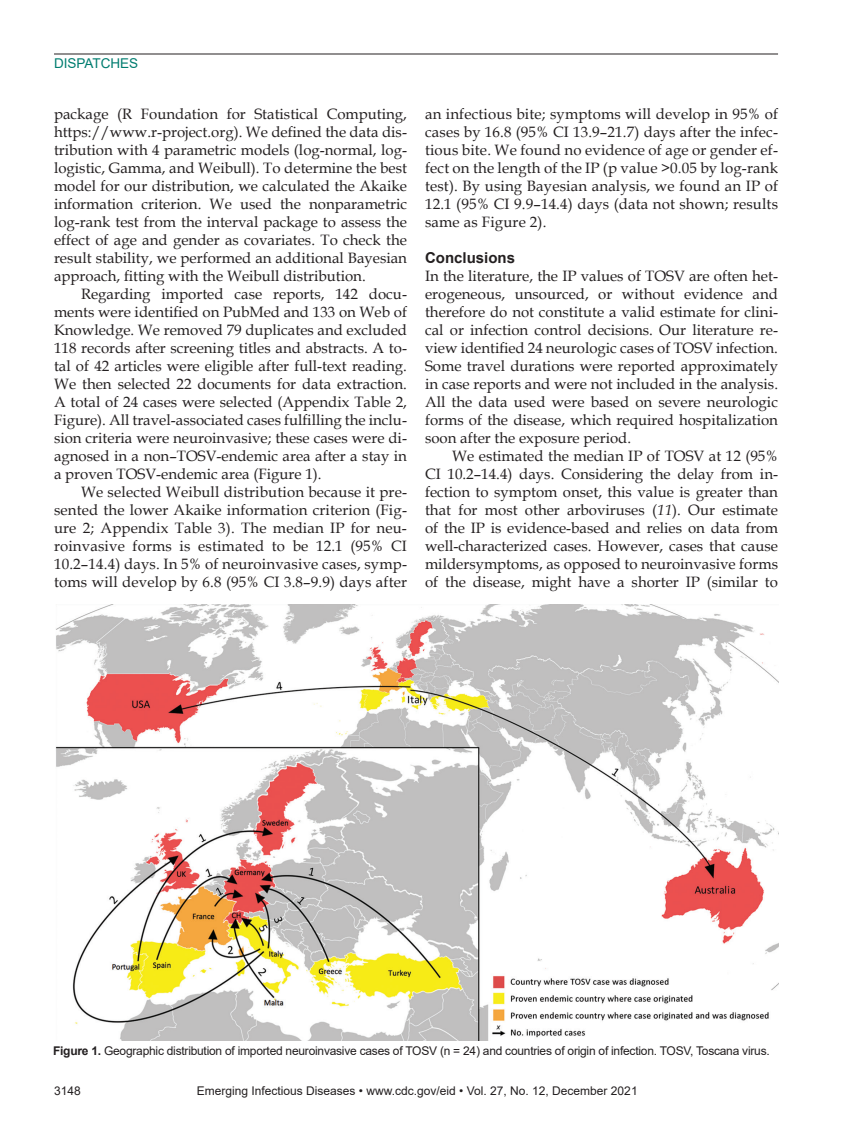
<style>
.page{position:relative;width:851px;height:1134px;background:#fff}
.page>*{position:absolute;margin:0;border:0;box-sizing:border-box;transform-origin:0 0}
.t1{font:15px/18px "Book Antiqua";color:#231f20;text-align:justify}
.t2{font:700 15px "Arial";color:#231f20}
.t3{font:13.5px "Arial";color:#007d70}
.t4{font:12px "Arial";letter-spacing:-.02em;color:#231f20}
.t5{font:12px "Arial";color:#231f20}
.s1{font-style:italic}
.s2{font-weight:700}
</style>
<div class="page">
<hr style="left:54px;top:54px;width:724px;height:1px;background:#231f20">
<img style="left:55px;top:605px;width:723px;height:436px">
<p class="t3" style="left:54px;top:54px;width:86px">DISPATCHES</p>
<p class="t1" style="left:54px;top:104px;width:354px">package (R Foundation for Statistical Computing, https://www.r-project.org). We defined the data dis&shy;tribution with 4 parametric models (log-normal, log&shy;logistic, Gamma, and Weibull). To determine the best model for our distribution, we calculated the Akaike information criterion. We used the nonparametric log-rank test from the interval package to assess the effect of age and gender as covariates. To check the result stability, we performed an additional Bayesian approach, fitting with the Weibull distribution.</p>
<p class="t1" style="left:54px;top:284px;width:354px;text-indent:27px">Regarding imported case reports, 142 docu&shy;ments were identified on PubMed and 133 on Web of Knowledge. We removed 79 duplicates and excluded 118 records after screening titles and abstracts. A to&shy;tal of 42 articles were eligible after full-text reading.<br>We then selected 22 documents for data extraction.<br>A total of 24 cases were selected (Appendix Table 2, Figure). All travel-associated cases fulfilling the inclu&shy;sion criteria were neuroinvasive; these cases were di&shy;agnosed in a non–TOSV-endemic area after a stay in a proven TOSV-endemic area (Figure 1).</p>
<p class="t1" style="left:54px;top:482px;width:354px;text-indent:27px">We selected Weibull distribution because it pre&shy;sented the lower Akaike information criterion (Fig&shy;ure 2; Appendix Table 3). The median IP for neu&shy;roinvasive forms is estimated to be 12.1 (95% CI 10.2–14.4) days. In 5% of neuroinvasive cases, symp&shy;toms will develop by 6.8 (95% CI 3.8–9.9) days after</p>
<p class="t1" style="left:425px;top:104px;width:354px">an infectious bite; symptoms will develop in 95% of cases by 16.8 (95% CI 13.9–21.7) days after the infec&shy;tious bite. We found no evidence of age or gender ef&shy;fect on the length of the IP (p value &gt;0.05 by log-rank test). By using Bayesian analysis, we found an IP of 12.1 (95% CI 9.9–14.4) days (data not shown; results same as Figure 2).</p>
<p class="t2" style="left:425px;top:247px;width:92px">Conclusions</p>
<p class="t1" style="left:425px;top:266px;width:354px">In the literature, the IP values of TOSV are often het&shy;erogeneous, unsourced, or without evidence and therefore do not constitute a valid estimate for clini&shy;cal or infection control decisions. Our literature re&shy;view identified 24 neurologic cases of TOSV infection.<br>Some travel durations were reported approximately in case reports and were not included in the analysis.<br>All the data used were based on severe neurologic forms of the disease, which required hospitalization soon after the exposure period.</p>
<p class="t1" style="left:425px;top:446px;width:354px;text-indent:27px">We estimated the median IP of TOSV at 12 (95% CI 10.2–14.4) days. Considering the delay from in&shy;fection to symptom onset, this value is greater than that for most other arboviruses (<span class="s1">11</span>). Our estimate of the IP is evidence-based and relies on data from well-characterized cases. However, cases that cause mildersymptoms, as opposed to neuroinvasive forms of the disease, might have a shorter IP (similar to</p>
<p class="t4" style="left:53px;top:1043px;width:718px"><span class="s2">Figure 1.</span> Geographic distribution of imported neuroinvasive cases of TOSV (n = 24) and countries of origin of infection. TOSV, Toscana virus.</p>
<p class="t4" style="left:54px;top:1083px;width:28px">3148</p>
<p class="t5" style="left:197px;top:1083px;width:442px">Emerging Infectious Diseases • www.cdc.gov/eid • Vol. 27, No. 12, December 2021</p>
</div>
